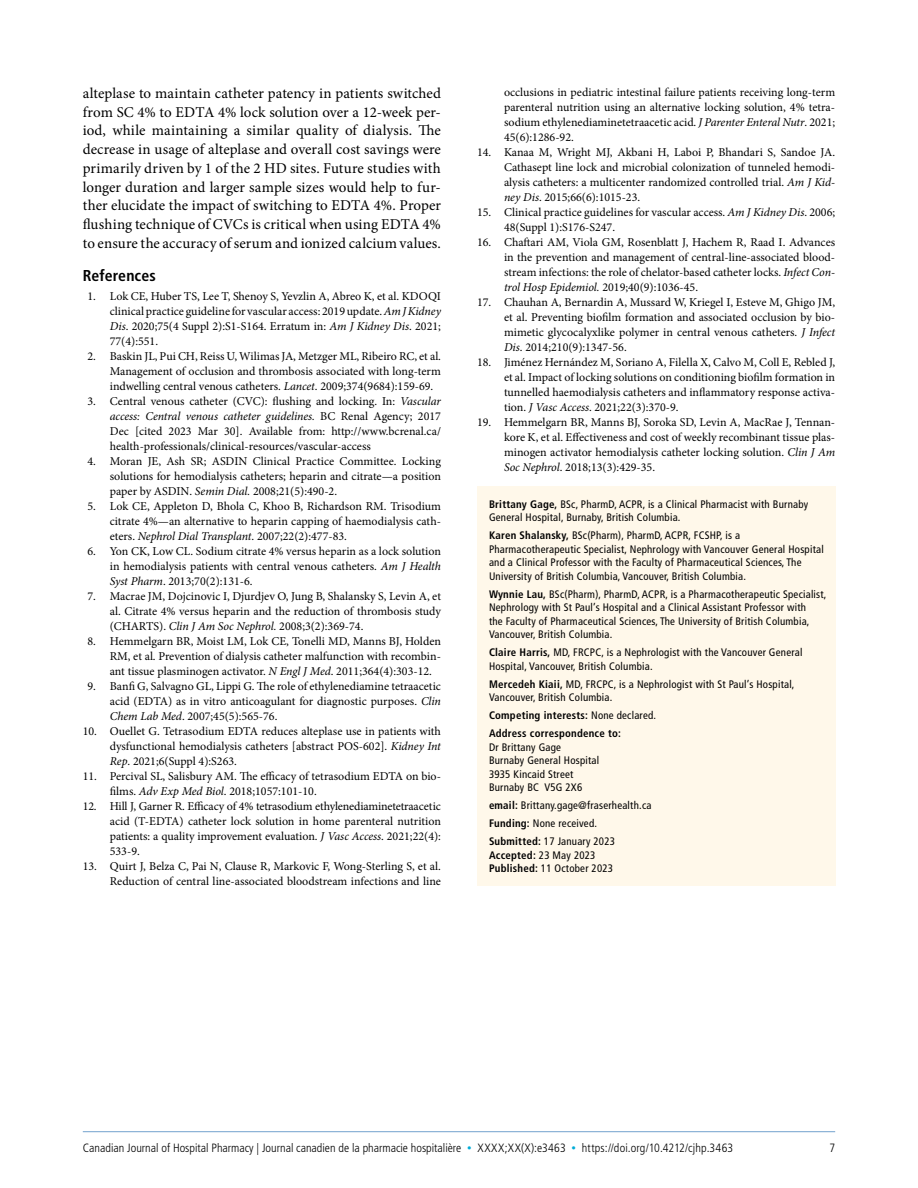
<style>
.page{position:relative;width:918px;height:1188px;background:#fff}
.page>*{position:absolute;margin:0;border:0;box-sizing:border-box;transform-origin:0 0}
.CJHP_H2{font:700 condensed 15.75px "Frutiger LT Std";letter-spacing:.005em;color:#000}
.CJHP_BodyText{font:15px/18.8px "Minion Pro";letter-spacing:.01em;color:#000;text-align:justify}
.CJHP_References{font:12px/15px "Minion Pro";color:#000;text-align:justify}
.t1{font:300 condensed 12px "Frutiger LT Std";color:#000}
.CJHP_Contribs{font:condensed 10.8px/13.5px "Frutiger LT Std";letter-spacing:.02em;color:#000}
.CJHP_Contribs-2{font:700 condensed 10.8px "Frutiger LT Std";letter-spacing:.02em;color:#000}
.s1{font-style:italic}
.s2{font-weight:700}
.s3{font-weight:400}
.s4{font-size:9px;color:#00acd7}
</style>
<div class="page">
<hr style="left:83px;top:1131px;width:752px;height:1px;background:#0057a5">
<div style="left:477px;top:486px;width:358px;height:400px;background:#fff8ea"></div>
<p class="CJHP_BodyText" style="left:83px;top:84px;width:360px">alteplase to maintain catheter patency in patients switched from SC 4% to EDTA 4% lock solution over a 12-week per&shy;iod, while maintaining a similar quality of dialysis. The decrease in usage of alteplase and overall cost savings were primarily driven by 1 of the 2 HD sites. Future studies with longer duration and larger sample sizes would help to fur&shy;ther elucidate the impact of switching to EDTA 4%. Proper flushing technique of CVCs is critical when using EDTA 4% to ensure the accuracy of serum and ionized calcium values.</p>
<p class="CJHP_H2" style="left:83px;top:266px;width:74px">References</p>
<p class="CJHP_References" style="left:110px;top:289px;width:333px;text-indent:-22px">1. Lok CE, Huber TS, Lee T, Shenoy S, Yevzlin A, Abreo K, et al. KDOQI clinical practice guideline for vascular access: 2019 update. <span class="s1">Am J Kidney Dis</span>. 2020;75(4 Suppl 2):S1-S164. Erratum in: <span class="s1">Am J Kidney Dis</span>. 2021; 77(4):551.</p>
<p class="CJHP_References" style="left:110px;top:349px;width:333px;text-indent:-22px">2. Baskin JL, Pui CH, Reiss U, Wilimas JA, Metzger ML, Ribeiro RC, et al.<br>Management of occlusion and thrombosis associated with long-term indwelling central venous catheters. <span class="s1">Lancet</span>. 2009;374(9684):159-69.</p>
<p class="CJHP_References" style="left:110px;top:394px;width:333px;text-indent:-22px">3. Central venous catheter (CVC): flushing and locking. In: <span class="s1">Vascular access: Central venous catheter guidelines.</span> BC Renal Agency; 2017<br>Dec [cited 2023 Mar 30]. Available from: http://www.bcrenal.ca/ health-professionals/clinical-resources/vascular-access</p>
<p class="CJHP_References" style="left:110px;top:454px;width:333px;text-indent:-22px">4. Moran JE, Ash SR; ASDIN Clinical Practice Committee. Locking solutions for hemodialysis catheters; heparin and citrate—a position paper by ASDIN. <span class="s1">Semin Dial.</span> 2008;21(5):490-2.</p>
<p class="CJHP_References" style="left:110px;top:499px;width:333px;text-indent:-22px">5. Lok CE, Appleton D, Bhola C, Khoo B, Richardson RM. Trisodium citrate 4%—an alternative to heparin capping of haemodialysis cath&shy;eters. <span class="s1">Nephrol Dial Transplant</span>. 2007;22(2):477-83.</p>
<p class="CJHP_References" style="left:110px;top:544px;width:333px;text-indent:-22px">6. Yon CK, Low CL. Sodium citrate 4% versus heparin as a lock solution in hemodialysis patients with central venous catheters. <span class="s1">Am J Health Syst Pharm</span>. 2013;70(2):131-6.</p>
<p class="CJHP_References" style="left:110px;top:589px;width:333px;text-indent:-22px">7. Macrae JM, Dojcinovic I, Djurdjev O, Jung B, Shalansky S, Levin A, et al. Citrate 4% versus heparin and the reduction of thrombosis study (CHARTS). <span class="s1">Clin J Am Soc Nephrol.</span> 2008;3(2):369-74.</p>
<p class="CJHP_References" style="left:110px;top:634px;width:333px;text-indent:-22px">8. Hemmelgarn BR, Moist LM, Lok CE, Tonelli MD, Manns BJ, Holden RM, et al. Prevention of dialysis catheter malfunction with recombin&shy;ant tissue plasminogen activator. <span class="s1">N Engl J Med</span>. 2011;364(4):303-12.</p>
<p class="CJHP_References" style="left:110px;top:679px;width:333px;text-indent:-22px">9. Banfi G, Salvagno GL, Lippi G. The role of ethylenediamine tetraacetic acid (EDTA) as in vitro anticoagulant for diagnostic purposes. <span class="s1">Clin Chem Lab Med</span>. 2007;45(5):565-76.</p>
<p class="CJHP_References" style="left:110px;top:724px;width:333px;text-indent:-27px">10. Ouellet G. Tetrasodium EDTA reduces alteplase use in patients with dysfunctional hemodialysis catheters [abstract POS-602]. <span class="s1">Kidney Int Rep</span>. 2021;6(Suppl 4):S263.</p>
<p class="CJHP_References" style="left:110px;top:769px;width:333px;text-indent:-27px">11. Percival SL, Salisbury AM. The efficacy of tetrasodium EDTA on bio&shy;films. <span class="s1">Adv Exp Med Biol</span>. 2018;1057:101-10.</p>
<p class="CJHP_References" style="left:110px;top:799px;width:333px;text-indent:-27px">12. Hill J, Garner R. Efficacy of 4% tetrasodium ethylenediaminetetraacetic acid (T-EDTA) catheter lock solution in home parenteral nutrition patients: a quality improvement evaluation. <span class="s1">J Vasc Access</span>. 2021;22(4):<br>533-9.</p>
<p class="CJHP_References" style="left:83px;top:859px;width:360px;text-align:right">13. Quirt J, Belza C, Pai N, Clause R, Markovic F, Wong-Sterling S, et al.<br>Reduction of central line-associated bloodstream infections and line</p>
<p class="CJHP_References" style="left:504px;top:84px;width:333px">occlusions in pediatric intestinal failure patients receiving long-term parenteral nutrition using an alternative locking solution, 4% tetra&shy;sodium ethylenediaminetetraacetic acid. <span class="s1">J Parenter Enteral Nutr</span>. 2021; 45(6):1286-92.</p>
<p class="CJHP_References" style="left:504px;top:144px;width:333px;text-indent:-27px">14. Kanaa M, Wright MJ, Akbani H, Laboi P, Bhandari S, Sandoe JA.<br>Cathasept line lock and microbial colonization of tunneled hemodi&shy;alysis catheters: a multicenter randomized controlled trial. <span class="s1">Am J Kid&shy;ney Dis</span>. 2015;66(6):1015-23.</p>
<p class="CJHP_References" style="left:504px;top:204px;width:333px;text-indent:-27px">15. Clinical practice guidelines for vascular access. <span class="s1">Am J Kidney Dis</span>. 2006;<br>48(Suppl 1):S176-S247.</p>
<p class="CJHP_References" style="left:504px;top:234px;width:333px;text-indent:-27px">16. Chaftari AM, Viola GM, Rosenblatt J, Hachem R, Raad I. Advances in the prevention and management of central-line-associated blood&shy;stream infections: the role of chelator-based catheter locks. <span class="s1">Infect Con&shy;trol Hosp Epidemiol.</span> 2019;40(9):1036-45.</p>
<p class="CJHP_References" style="left:504px;top:294px;width:333px;text-indent:-27px">17. Chauhan A, Bernardin A, Mussard W, Kriegel I, Esteve M, Ghigo JM, et al. Preventing biofilm formation and associated occlusion by bio&shy;mimetic glycocalyxlike polymer in central venous catheters. <span class="s1">J Infect Dis</span>. 2014;210(9):1347-56.</p>
<p class="CJHP_References" style="left:504px;top:354px;width:333px;text-indent:-27px">18. Jiménez Hernández M, Soriano A, Filella X, Calvo M, Coll E, Rebled J, et al. Impact of locking solutions on conditioning biofilm formation in tunnelled haemodialysis catheters and inflammatory response activa&shy;tion. <span class="s1">J Vasc Access</span>. 2021;22(3):370-9.</p>
<p class="CJHP_References" style="left:504px;top:414px;width:333px;text-indent:-27px">19. Hemmelgarn BR, Manns BJ, Soroka SD, Levin A, MacRae J, Tennan&shy;kore K, et al. Effectiveness and cost of weekly recombinant tissue plas&shy;minogen activator hemodialysis catheter locking solution. <span class="s1">Clin J Am Soc Nephrol</span>. 2018;13(3):429-35.</p>
<p class="CJHP_Contribs" style="left:489px;top:497px;width:321px"><span class="s2">Brittany Gage,</span> BSc, PharmD, ACPR, is a Clinical Pharmacist with Burnaby<br>General Hospital, Burnaby, British Columbia.</p>
<p class="CJHP_Contribs" style="left:489px;top:529px;width:336px"><span class="s2">Karen Shalansky,</span> BSc(Pharm), PharmD, ACPR, FCSHP, is a Pharmacotherapeutic Specialist, Nephrology with Vancouver General Hospital and a Clinical Professor with the Faculty of Pharmaceutical Sciences, The University of British Columbia, Vancouver, British Columbia.</p>
<p class="CJHP_Contribs" style="left:489px;top:587px;width:339px"><span class="s2">Wynnie Lau,</span> BSc(Pharm), PharmD, ACPR, is a Pharmacotherapeutic Specialist, Nephrology with St Paul’s Hospital and a Clinical Assistant Professor with<br>the Faculty of Pharmaceutical Sciences, The University of British Columbia, Vancouver, British Columbia.</p>
<p class="CJHP_Contribs" style="left:489px;top:646px;width:315px"><span class="s2">Claire Harris,</span> MD, FRCPC, is a Nephrologist with the Vancouver General<br>Hospital, Vancouver, British Columbia.</p>
<p class="CJHP_Contribs" style="left:489px;top:677px;width:307px"><span class="s2">Mercedeh Kiaii,</span> MD, FRCPC, is a Nephrologist with St Paul’s Hospital,<br>Vancouver, British Columbia.</p>
<p class="CJHP_Contribs-2" style="left:489px;top:709px;width:169px">Competing interests: <span class="s3">None declared.</span></p>
<p class="CJHP_Contribs-2" style="left:489px;top:727px;width:134px">Address correspondence to:</p>
<p class="CJHP_Contribs" style="left:489px;top:740px;width:74px">Dr Brittany Gage</p>
<p class="CJHP_Contribs" style="left:489px;top:754px;width:112px">Burnaby General Hospital</p>
<p class="CJHP_Contribs" style="left:489px;top:767px;width:86px">3935 Kincaid Street</p>
<p class="CJHP_Contribs" style="left:489px;top:781px;width:95px">Burnaby BC V5G 2X6</p>
<p class="CJHP_Contribs" style="left:489px;top:799px;width:164px"><span class="s2">email:</span> Brittany.gage@fraserhealth.ca</p>
<p class="CJHP_Contribs" style="left:489px;top:817px;width:110px"><span class="s2">Funding:</span> None received.</p>
<p class="CJHP_Contribs" style="left:489px;top:835px;width:128px"><span class="s2">Submitted:</span> 17 January 2023</p>
<p class="CJHP_Contribs-2" style="left:489px;top:849px;width:108px">Accepted: <span class="s3">23 May 2023</span></p>
<p class="CJHP_Contribs" style="left:489px;top:862px;width:126px"><span class="s2">Published:</span> 11 October 2023</p>
<p class="t1" style="left:83px;top:1141px;width:652px">Canadian Journal of Hospital Pharmacy | Journal canadien de la pharmacie hospitalière <span class="s4">•</span> XXXX;XX(X):e3463 <span class="s4">•</span> https://doi.org/10.4212/cjhp.3463</p>
<p class="t1" style="left:829px;top:1141px;width:7px">7</p>
</div>
